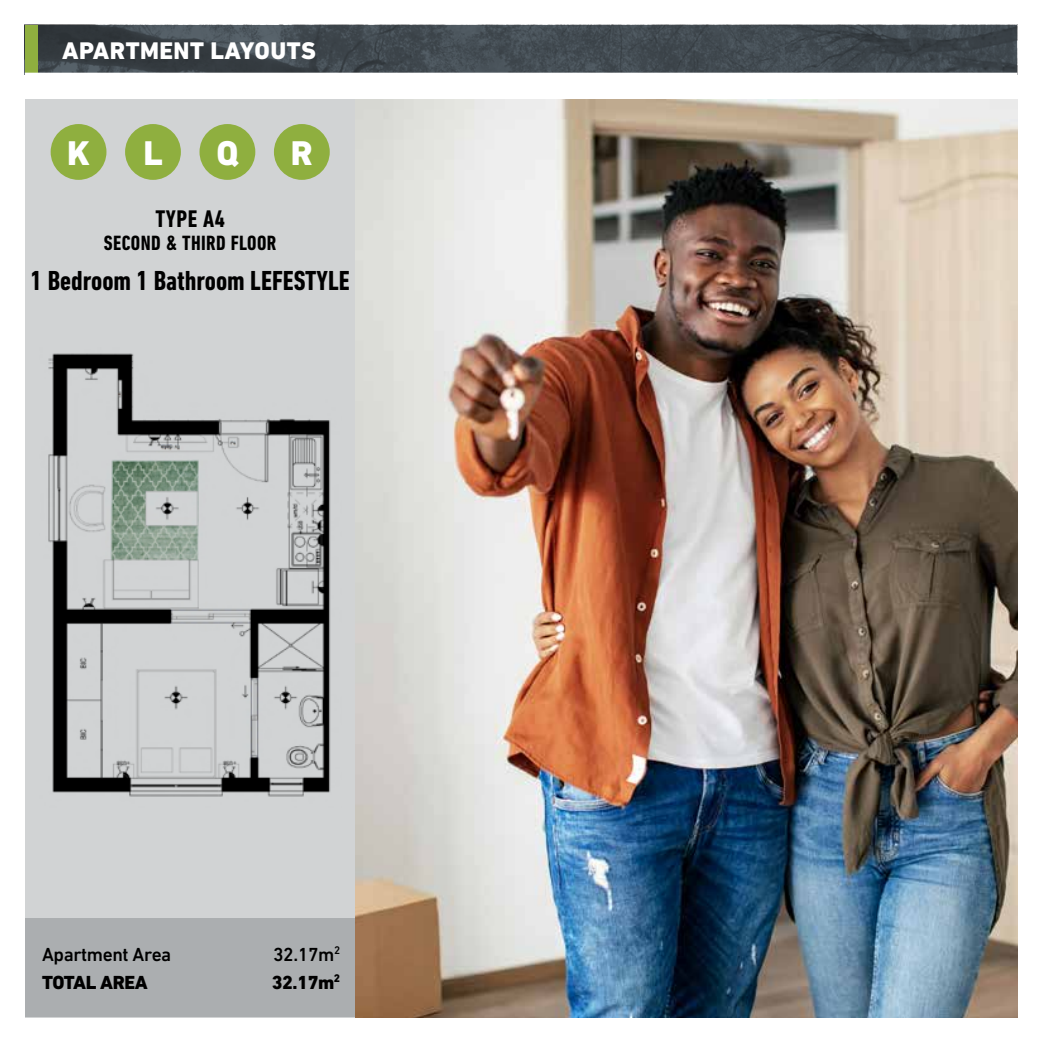
<style>
.page{position:relative;width:1042px;height:1042px;background:#fff}
.page>*{position:absolute;margin:0;border:0;box-sizing:border-box;transform-origin:0 0}
.t1{font:800 35px "DIN Next LT Pro";color:#fff}
.t2{font:700 condensed 28px "DIN Next LT Pro";color:#000}
.t3{font:800 24.5px "DIN Next LT Pro";letter-spacing:.02em;color:#fff}
.t4{font:700 condensed 24.5px "DIN Next LT Pro";letter-spacing:.02em;color:#000}
.t5{font:700 condensed 21px "DIN Next LT Pro";letter-spacing:.02em;color:#000}
.t6{font:500 19.25px/28px "DIN Next LT Pro";letter-spacing:-.02em;color:#000}
.t7{font:800 19.25px "DIN Next LT Pro";letter-spacing:-.02em;color:#000}
.s1{font-weight:800}
</style>
<div class="page">
<img style="left:37px;top:25px;width:980px;height:48px">
<div style="left:25px;top:25px;width:12px;height:49px;background:#8faf3f"></div>
<hr style="left:25px;top:73px;width:992px;height:3px;background:#fff">
<div style="left:25px;top:99px;width:331px;height:918px;background:#d1d3d4"></div>
<img style="left:48px;top:353px;width:283px;height:444px">
<div style="left:25px;top:918px;width:331px;height:99px;background:#abaeb0"></div>
<div style="left:51px;top:124px;width:55px;height:56px;background:#8faf3f;border-radius:50%"></div>
<div style="left:125px;top:124px;width:56px;height:56px;background:#8faf3f;border-radius:50%"></div>
<div style="left:199px;top:124px;width:56px;height:56px;background:#8faf3f;border-radius:50%"></div>
<div style="left:274px;top:124px;width:56px;height:56px;background:#8faf3f;border-radius:50%"></div>
<img style="left:356px;top:99px;width:661px;height:918px">
<p class="t3" style="left:62px;top:36px;width:255px">APARTMENT LAYOUTS</p>
<h1 class="t1" style="left:67px;top:132px;width:24px">K</h1>
<h1 class="t1" style="left:143px;top:132px;width:21px">L</h1>
<h1 class="t1" style="left:216px;top:132px;width:23px">Q</h1>
<h1 class="t1" style="left:291px;top:132px;width:23px">R</h1>
<p class="t4" style="left:155px;top:205px;width:71px">TYPE A4</p>
<p class="t5" style="left:104px;top:231px;width:174px">SECOND &amp; THIRD FLOOR</p>
<h2 class="t2" style="left:31px;top:264px;width:321px">1 Bedroom 1 Bathroom LEFESTYLE</h2>
<p class="t6" style="left:42px;top:940px;width:131px">Apartment Area</p>
<p class="t7" style="left:42px;top:971px;width:107px">TOTAL AREA</p>
<p class="t6" style="left:272px;top:940px;width:70px">32.17m<sup>2<br></sup><span class="s1">32.17m</span><sup>2</sup></p>
</div>
